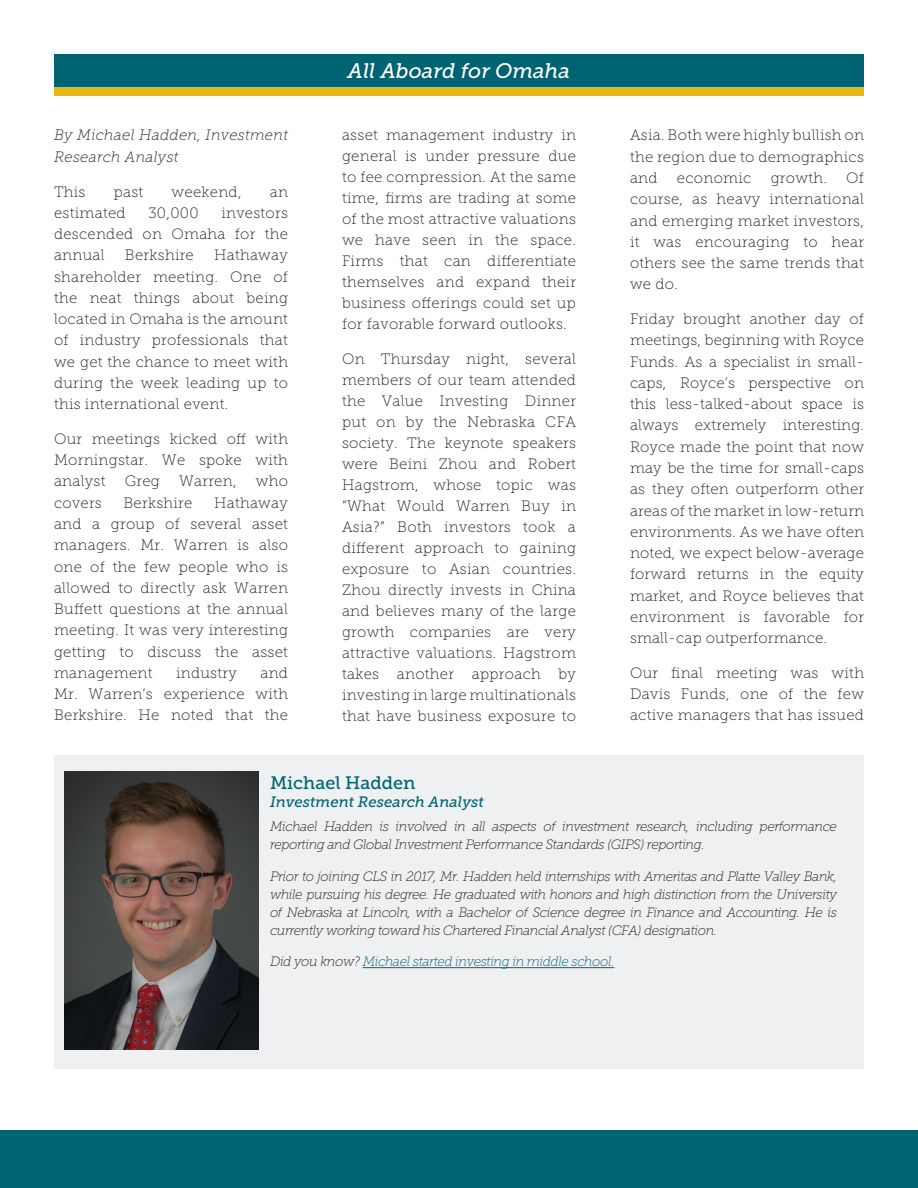
<style>
.page{position:relative;width:918px;height:1188px;background:#fff}
.page>*{position:absolute;margin:0;border:0;box-sizing:border-box;transform-origin:0 0}
.WMR_Headline{font:italic 21px "Museo Slab 500";color:#fff}
.Author_Name_Style{font:18px "Museo Slab 500";color:#006372}
.WMR_Body_Copy{font:15px/21.3px "Museo Slab 100";letter-spacing:.02em;color:#231f20;text-align:justify}
.WMR_Body_Copy-2{font:italic 15px/21.3px "Museo Slab 100";letter-spacing:.02em;color:#231f20}
.Author_Name_Style-2{font:italic 15px "Museo Slab 500";color:#006372}
.Author_Bio_Style{font:italic 13.5px/18px "Museo Slab 100";letter-spacing:-.03em;color:#231f20}
.Author_Bio_Style-2{font:italic 13.5px "Museo Slab 100";letter-spacing:-.03em;color:#006372}
.s1{color:#231f20}
</style>
<div class="page">
<div style="left:0;top:1131px;width:918px;height:57px;background:#006372"></div>
<div style="left:54px;top:86px;width:810px;height:10px;background:#e8b80e"></div>
<div style="left:54px;top:54px;width:810px;height:32px;background:#006372"></div>
<div style="left:54px;top:755px;width:810px;height:313px;background:#eff0f1"></div>
<hr style="left:363px;top:967px;width:251px;height:1px;background:#006372">
<img style="left:64px;top:771px;width:195px;height:279px">
<p class="WMR_Body_Copy-2" style="left:54px;top:125px;width:236px">By Michael Hadden, Investment<br>Research Analyst</p>
<p class="WMR_Body_Copy" style="left:54px;top:181px;width:33px">This</p>
<p class="WMR_Body_Copy" style="left:114px;top:181px;width:31px">past</p>
<p class="WMR_Body_Copy" style="left:172px;top:181px;width:72px">weekend,</p>
<p class="WMR_Body_Copy" style="left:270px;top:181px;width:20px">an</p>
<p class="WMR_Body_Copy" style="left:54px;top:202px;width:73px">estimated</p>
<p class="WMR_Body_Copy" style="left:148px;top:202px;width:52px">30,000</p>
<p class="WMR_Body_Copy" style="left:54px;top:202px;width:236px;text-indent:167px">investors descended on Omaha for the annual</p>
<p class="WMR_Body_Copy" style="left:54px;top:245px;width:236px;text-indent:160px">Hathaway shareholder meeting. One of the neat things about being located in Omaha is the amount of industry professionals that we get the chance to meet with during the week leading up to this international event.</p>
<p class="WMR_Body_Copy" style="left:54px;top:428px;width:236px">Our meetings kicked off with Morningstar. We spoke with analyst</p>
<p class="WMR_Body_Copy" style="left:125px;top:245px;width:71px">Berkshire</p>
<p class="WMR_Body_Copy" style="left:125px;top:471px;width:37px">Greg</p>
<p class="WMR_Body_Copy" style="left:179px;top:471px;width:59px">Warren,</p>
<p class="WMR_Body_Copy" style="left:256px;top:471px;width:34px">who</p>
<p class="WMR_Body_Copy" style="left:54px;top:492px;width:236px;text-indent:160px">Hathaway and a group of several asset managers. Mr. Warren is also one of the few people who is allowed to directly ask Warren Buffett questions at the annual meeting. It was very interesting getting to discuss the asset management</p>
<p class="WMR_Body_Copy" style="left:54px;top:492px;width:49px">covers</p>
<p class="WMR_Body_Copy" style="left:123px;top:492px;width:71px">Berkshire</p>
<p class="WMR_Body_Copy" style="left:54px;top:662px;width:236px;text-indent:206px">and Mr. Warren’s experience with Berkshire. He noted that the</p>
<p class="WMR_Body_Copy" style="left:176px;top:662px;width:62px">industry</p>
<p class="WMR_Headline" style="left:348px;top:59px;width:224px">All Aboard for Omaha</p>
<p class="WMR_Body_Copy" style="left:342px;top:125px;width:236px">asset management industry in general is under pressure due to fee compression. At the same time, firms are trading at some of the most attractive valuations we have seen in the space.<br>Firms that can differentiate themselves and expand their business offerings could set up for favorable forward outlooks.</p>
<p class="WMR_Body_Copy" style="left:342px;top:348px;width:236px">On Thursday night, several members of our team attended the Value Investing Dinner put on by the Nebraska CFA society. The keynote speakers were Beini Zhou and Robert Hagstrom, whose topic was “What Would Warren Buy in Asia?” Both investors took a different approach to gaining exposure to Asian countries.<br>Zhou directly invests in China and believes many of the large growth companies are very attractive valuations. Hagstrom takes another approach by investing in large multinationals that have business exposure to</p>
<p class="WMR_Body_Copy" style="left:630px;top:125px;width:235px">Asia. Both were highly bullish on the region due to demographics and</p>
<p class="WMR_Body_Copy" style="left:630px;top:167px;width:236px;text-indent:216px">Of course, as heavy international and emerging market investors, it was encouraging to hear others see the same trends that we do.</p>
<p class="WMR_Body_Copy" style="left:630px;top:308px;width:236px">Friday brought another day of meetings, beginning with Royce Funds. As a specialist in small&shy;caps, Royce’s perspective on this less-talked-about space is always extremely interesting.<br>Royce made the point that now may be the time for small-caps as they often outperform other areas of the market in low-return environments. As we have often noted, we expect below-average forward returns in the equity market, and Royce believes that environment is favorable for small-cap outperformance.</p>
<p class="WMR_Body_Copy" style="left:630px;top:662px;width:236px">Our final meeting was with Davis Funds, one of the few active managers that has issued</p>
<p class="WMR_Body_Copy" style="left:677px;top:167px;width:76px">economic</p>
<p class="WMR_Body_Copy" style="left:771px;top:167px;width:58px">growth.</p>
<p class="Author_Name_Style" style="left:270px;top:772px;width:147px">Michael Hadden</p>
<p class="Author_Name_Style-2" style="left:270px;top:793px;width:215px">Investment Research Analyst</p>
<p class="Author_Bio_Style" style="left:270px;top:818px;width:569px">Michael Hadden is involved in all aspects of investment research, including performance reporting and Global Investment Performance Standards (GIPS) reporting.</p>
<p class="Author_Bio_Style" style="left:270px;top:867px;width:569px;text-align:justify">Prior to joining CLS in 2017, Mr. Hadden held internships with Ameritas and Platte Valley Bank, while pursuing his degree. He graduated with honors and high distinction from the University of Nebraska at Lincoln, with a Bachelor of Science degree in Finance and Accounting. He is currently working toward his Chartered Financial Analyst (CFA) designation.</p>
<p class="Author_Bio_Style-2" style="left:270px;top:954px;width:346px"><span class="s1">Did you know?</span> Michael started investing in middle school.</p>
</div>
